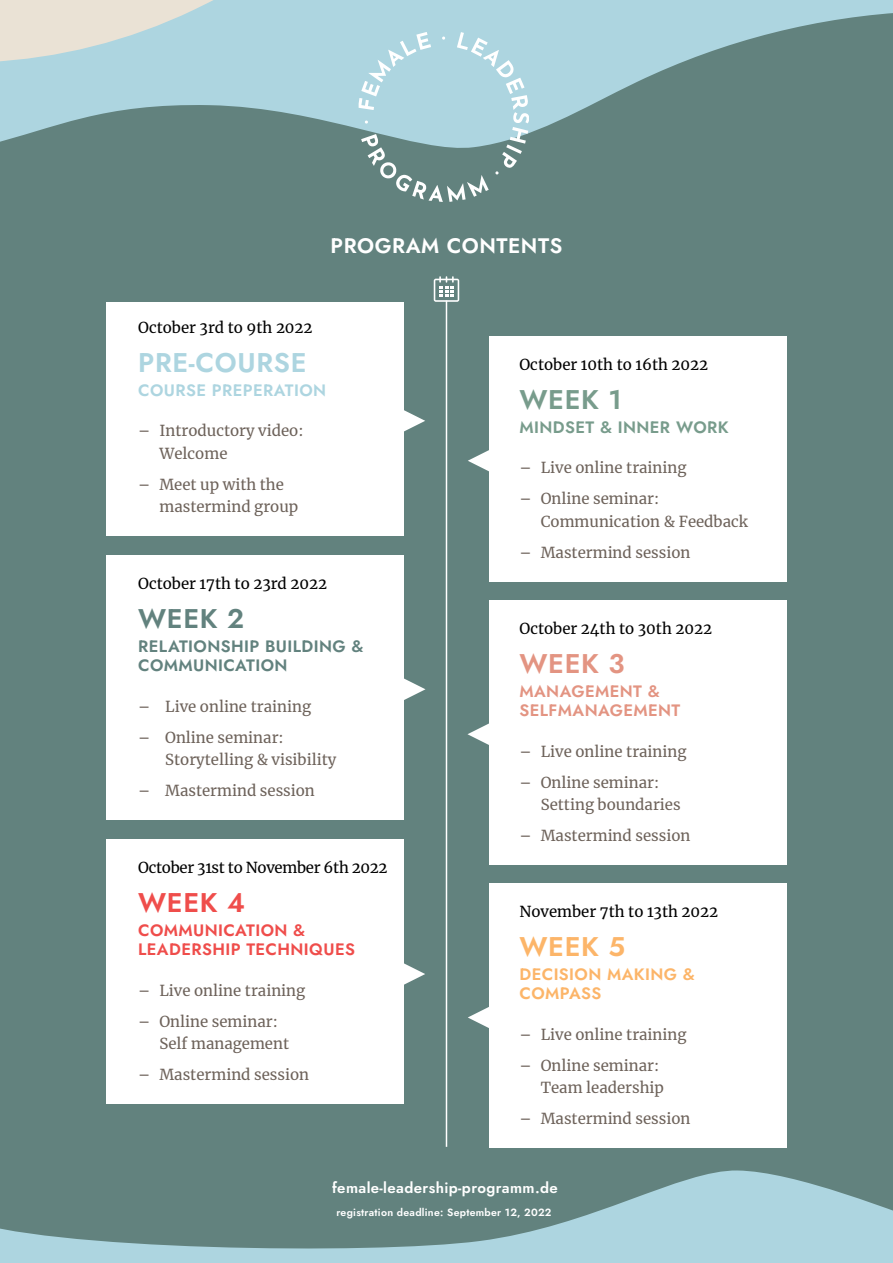
<style>
.page{position:relative;width:893px;height:1263px;background:#62827e}
.page>*{position:absolute;margin:0;border:0;box-sizing:border-box;transform-origin:0 0}
.t1{font:27px "Jost";letter-spacing:.025em;color:#add5e0}
.t2{font:27px "Jost";color:#ef4d4b}
.t3{font:27px "Jost";color:#62827e}
.t4{font:27px "Jost";color:#789c8c}
.t5{font:27px "Jost";color:#e39482}
.t6{font:27px "Jost";color:#fcb569}
.t7{font:21px "Jost";letter-spacing:.025em;color:#fff}
.t8{font:16.5px/19.5px "Jost";letter-spacing:.025em;color:#ef4d4b}
.t9{font:16.5px/19.5px "Jost";letter-spacing:.025em;color:#62827e}
.t10{font:16.5px/19.5px "Jost";letter-spacing:.025em;color:#e39482}
.t11{font:16.5px/19.5px "Jost";letter-spacing:.025em;color:#fcb569}
.t12{font:16.5px "Jost";letter-spacing:.025em;color:#add5e0}
.t13{font:16.5px "Jost";letter-spacing:.025em;color:#789c8c}
.t14{font:15px/22.5px "Merriweather";color:#6d625a}
.t15{font:15px "Merriweather";color:#000}
.t16{font:15px "Jost";letter-spacing:.025em;color:#fff}
.t17{font:15px "Merriweather";letter-spacing:-.02em;color:#000}
.t18{font:10.5px "Jost";letter-spacing:.025em;color:#fff}
</style>
<div class="page">
<svg style="left:0;top:0;width:893px;height:142px"></svg>
<svg style="left:0;top:0;width:748px;height:62px;background:#b7d6db"></svg>
<svg style="left:0;top:1170px;width:893px;height:93px"></svg>
<svg style="left:404px;top:963px;width:21px;height:22px"></svg>
<div style="left:106px;top:839px;width:298px;height:264px;background:#fff"></div>
<div style="left:489px;top:883px;width:298px;height:265px;background:#fff"></div>
<div style="left:489px;top:600px;width:297px;height:264px;background:#fff"></div>
<svg style="left:468px;top:1007px;width:21px;height:21px"></svg>
<div style="left:489px;top:336px;width:298px;height:245px;background:#fff"></div>
<svg style="left:467px;top:723px;width:22px;height:22px"></svg>
<svg style="left:468px;top:450px;width:21px;height:22px"></svg>
<svg style="left:404px;top:678px;width:21px;height:22px"></svg>
<div style="left:106px;top:302px;width:298px;height:233px;background:#fff"></div>
<div style="left:107px;top:555px;width:297px;height:264px;background:#fff"></div>
<svg style="left:404px;top:410px;width:21px;height:22px"></svg>
<svg style="left:359px;top:32px;width:170px;height:170px"></svg>
<hr style="left:446px;top:301px;width:1px;height:846px;background:#fff">
<svg style="left:434px;top:276px;width:25px;height:26px"></svg>
<h2 class="t7" style="left:331px;top:232px;width:233px">PROGRAM CONTENTS</h2>
<p class="t15" style="left:138px;top:317px;width:176px">October 3rd to 9th 2022</p>
<h1 class="t1" style="left:138px;top:344px;width:170px">PRE-COURSE</h1>
<p class="t12" style="left:138px;top:379px;width:189px">COURSE PREPERATION</p>
<p class="t14" style="left:159px;top:419px;width:146px;text-indent:-21px">– Introductory video:<br>Welcome</p>
<p class="t14" style="left:159px;top:473px;width:140px;text-indent:-21px">– Meet up with the mastermind group</p>
<p class="t15" style="left:138px;top:573px;width:190px">October 17th to 23rd 2022</p>
<h1 class="t3" style="left:138px;top:600px;width:107px">WEEK 2</h1>
<p class="t9" style="left:138px;top:636px;width:227px">RELATIONSHIP BUILDING &amp;<br>COMMUNICATION</p>
<p class="t14" style="left:138px;top:694px;width:174px">– Live online training</p>
<p class="t14" style="left:165px;top:725px;width:173px;text-indent:-27px">– Online seminar:<br>Storytelling &amp; visibility</p>
<p class="t14" style="left:138px;top:779px;width:178px">– Mastermind session</p>
<p class="t17" style="left:138px;top:857px;width:251px">October 31st to November 6th 2022</p>
<h1 class="t2" style="left:138px;top:884px;width:108px">WEEK 4</h1>
<p class="t8" style="left:138px;top:920px;width:218px">COMMUNICATION &amp;<br>LEADERSHIP TECHNIQUES</p>
<p class="t14" style="left:138px;top:978px;width:169px">– Live online training</p>
<p class="t14" style="left:159px;top:1009px;width:131px;text-indent:-21px">– Online seminar:<br>Self management</p>
<p class="t14" style="left:138px;top:1063px;width:172px">– Mastermind session</p>
<p class="t15" style="left:519px;top:354px;width:190px">October 10th to 16th 2022</p>
<h1 class="t4" style="left:519px;top:381px;width:104px">WEEK 1</h1>
<p class="t13" style="left:519px;top:416px;width:211px">MINDSET &amp; INNER WORK</p>
<p class="t14" style="left:519px;top:456px;width:169px">– Live online training</p>
<p class="t14" style="left:541px;top:487px;width:209px;text-indent:-21px">– Online seminar:<br>Communication &amp; Feedback</p>
<p class="t14" style="left:519px;top:541px;width:172px">– Mastermind session</p>
<p class="t15" style="left:519px;top:618px;width:194px">October 24th to 30th 2022</p>
<h1 class="t5" style="left:519px;top:645px;width:107px">WEEK 3</h1>
<p class="t10" style="left:519px;top:681px;width:162px">MANAGEMENT &amp;<br>SELFMANAGEMENT</p>
<p class="t14" style="left:519px;top:739px;width:169px">– Live online training</p>
<p class="t14" style="left:541px;top:770px;width:141px;text-indent:-21px">– Online seminar:<br>Setting boundaries</p>
<p class="t14" style="left:519px;top:824px;width:172px">– Mastermind session</p>
<p class="t15" style="left:519px;top:901px;width:200px">November 7th to 13th 2022</p>
<h1 class="t6" style="left:519px;top:928px;width:107px">WEEK 5</h1>
<p class="t11" style="left:519px;top:964px;width:177px">DECISION MAKING &amp;<br>COMPASS</p>
<p class="t14" style="left:519px;top:1023px;width:169px">– Live online training</p>
<p class="t14" style="left:541px;top:1054px;width:125px;text-indent:-21px">– Online seminar:<br>Team leadership</p>
<p class="t14" style="left:519px;top:1107px;width:172px">– Mastermind session</p>
<p class="t16" style="left:332px;top:1177px;width:227px">female-leadership-programm.de</p>
<p class="t18" style="left:336px;top:1205px;width:217px">registration deadline: September 12, 2022</p>
</div>
